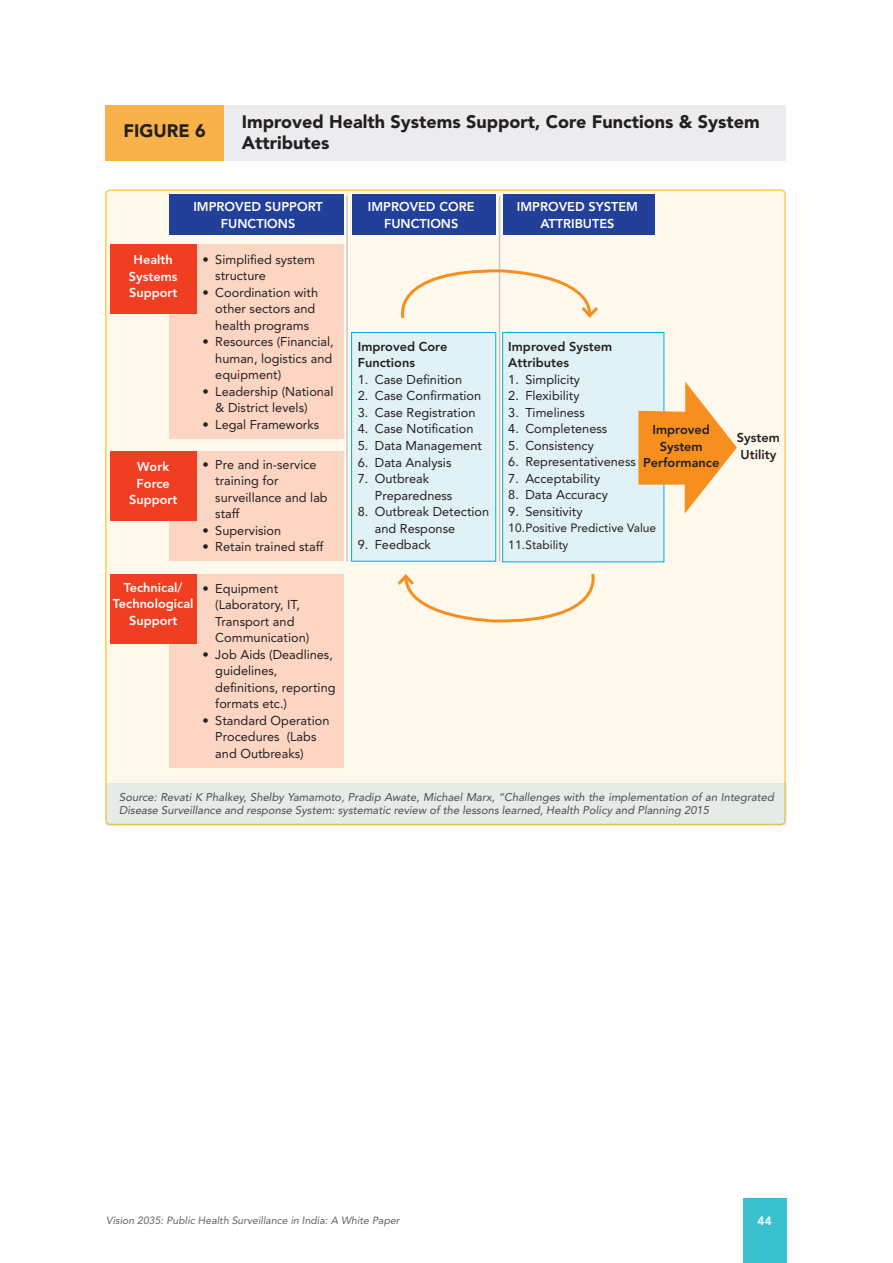
<style>
.page{position:relative;width:893px;height:1263px;background:#fff}
.page>*{position:absolute;margin:0;border:0;box-sizing:border-box;transform-origin:0 0}
.t1{font:900 18px/21px "Avenir LT Std";color:#231f20}
.t2{font:12.75px/16.5px "Avenir LT Std";color:#231f20}
.t3{font:800 12.75px/16.5px "Avenir LT Std";color:#fff;text-align:center}
.t4{font:800 12.75px/16.5px "Avenir LT Std";color:#231f20}
.t5{font:12px/16.5px "Avenir LT Std";color:#231f20}
.t6{font:800 12px "Avenir LT Std";color:#fff}
.t7{font:italic 11.25px/13.5px "Avenir LT Std";color:#4b4c4d}
.t8{font:italic 10.5px "Avenir LT Std";color:#636366}
</style>
<div class="page">
<div style="left:743px;top:1199px;width:43px;height:64px;background:#39c1cf"></div>
<div style="left:106px;top:190px;width:679px;height:634px;background:#fef9ec;border-radius:4px"></div>
<div style="left:106px;top:783px;width:681px;height:42px;background:#e5ece8"></div>
<hr style="left:499px;top:196px;width:1px;height:365px;background:#c7c8ca">
<div style="left:169px;top:194px;width:174px;height:40px;background:#223f99"></div>
<div style="left:352px;top:194px;width:144px;height:40px;background:#223f99"></div>
<div style="left:503px;top:194px;width:152px;height:40px;background:#223f99"></div>
<div style="left:351px;top:332px;width:145px;height:229px;background:#e0f2f5;border:1px solid #00acdd"></div>
<div style="left:502px;top:332px;width:162px;height:230px;background:#e0f2f5;border:1px solid #00acdd"></div>
<div style="left:169px;top:244px;width:174px;height:195px;background:#fdd6c3"></div>
<div style="left:169px;top:452px;width:174px;height:109px;background:#fdd6c3"></div>
<div style="left:169px;top:574px;width:174px;height:194px;background:#fdd6c3"></div>
<div style="left:111px;top:244px;width:86px;height:70px;background:#ef3e22"></div>
<div style="left:111px;top:451px;width:86px;height:70px;background:#ef3e22"></div>
<div style="left:111px;top:574px;width:86px;height:70px;background:#ef3e22"></div>
<svg style="left:401px;top:269px;width:197px;height:52px"></svg>
<svg style="left:397px;top:573px;width:198px;height:50px"></svg>
<svg style="left:638px;top:382px;width:99px;height:132px"></svg>
<hr style="left:346px;top:196px;width:2px;height:365px;background:#c7c8ca">
<div style="left:224px;top:105px;width:562px;height:55px;background:#ececee"></div>
<div style="left:106px;top:105px;width:118px;height:55px;background:#f9b24a"></div>
<h1 class="t1" style="left:124px;top:120px;width:84px">FIGURE 6</h1>
<h1 class="t1" style="left:242px;top:111px;width:519px">Improved Health Systems Support, Core Functions &amp; System<br>Attributes</h1>
<p class="t3" style="left:129px;top:251px;width:50px">Health<br>Systems<br>Support</p>
<p class="t3" style="left:129px;top:458px;width:50px">Work<br>Force<br>Support</p>
<p class="t3" style="left:193px;top:199px;width:131px">IMPROVED SUPPORT<br>FUNCTIONS</p>
<p class="t2" style="left:215px;top:251px;width:101px;text-indent:-13px">• Simplified system structure</p>
<p class="t2" style="left:215px;top:284px;width:104px;text-indent:-13px">• Coordination with other sectors and health programs</p>
<p class="t2" style="left:215px;top:333px;width:120px;text-align:justify;text-indent:-13px">• Resources (Financial, human, logistics and equipment)</p>
<p class="t2" style="left:215px;top:383px;width:120px;text-indent:-13px">• Leadership (National &amp; District levels)</p>
<p class="t2" style="left:203px;top:416px;width:118px">• Legal Frameworks</p>
<p class="t2" style="left:215px;top:456px;width:114px;text-indent:-13px">• Pre and in-service training for surveillance and lab staff</p>
<p class="t2" style="left:203px;top:522px;width:80px">• Supervision</p>
<p class="t2" style="left:203px;top:538px;width:122px">• Retain trained staff</p>
<p class="t3" style="left:113px;top:579px;width:82px">Technical/<br>Technological<br>Support</p>
<p class="t2" style="left:215px;top:580px;width:96px;text-indent:-13px">• Equipment (Laboratory, IT,<br>Transport and<br>Communication)</p>
<p class="t2" style="left:215px;top:646px;width:122px;text-indent:-13px">• Job Aids (Deadlines, guidelines, definitions, reporting formats etc.)</p>
<p class="t2" style="left:215px;top:712px;width:116px;text-indent:-13px">• Standard Operation<br>Procedures (Labs and Outbreaks)</p>
<p class="t3" style="left:368px;top:199px;width:108px">IMPROVED CORE<br>FUNCTIONS</p>
<p class="t3" style="left:517px;top:199px;width:123px">IMPROVED SYSTEM<br>ATTRIBUTES</p>
<p class="t4" style="left:358px;top:338px;width:91px">Improved Core<br>Functions</p>
<p class="t2" style="left:358px;top:371px;width:106px">1. Case Definition</p>
<p class="t2" style="left:358px;top:388px;width:125px">2. Case Confirmation</p>
<p class="t2" style="left:358px;top:404px;width:119px">3. Case Registration</p>
<p class="t2" style="left:358px;top:421px;width:117px">4. Case Notification</p>
<p class="t2" style="left:358px;top:437px;width:126px">5. Data Management</p>
<p class="t2" style="left:358px;top:454px;width:95px">6. Data Analysis</p>
<p class="t2" style="left:375px;top:470px;width:79px;text-indent:-17px">7. Outbreak<br>Preparedness</p>
<p class="t2" style="left:375px;top:503px;width:116px;text-indent:-17px">8. Outbreak Detection and Response</p>
<p class="t2" style="left:358px;top:536px;width:74px">9. Feedback</p>
<p class="t4" style="left:508px;top:338px;width:105px">Improved System<br>Attributes</p>
<p class="t2" style="left:508px;top:371px;width:73px">1. Simplicity</p>
<p class="t2" style="left:508px;top:388px;width:73px">2. Flexibility</p>
<p class="t2" style="left:508px;top:404px;width:78px">3. Timeliness</p>
<p class="t2" style="left:508px;top:421px;width:100px">4. Completeness</p>
<p class="t2" style="left:508px;top:437px;width:87px">5. Consistency</p>
<p class="t2" style="left:508px;top:454px;width:129px">6. Representativeness</p>
<p class="t2" style="left:508px;top:470px;width:93px">7. Acceptability</p>
<p class="t2" style="left:508px;top:487px;width:101px">8. Data Accuracy</p>
<p class="t2" style="left:508px;top:503px;width:76px">9. Sensitivity</p>
<p class="t5" style="left:508px;top:520px;width:149px">10.Positive Predictive Value<br>11.Stability</p>
<p class="t4" style="left:643px;top:422px;width:78px;text-align:center">Improved<br>System<br>Performance</p>
<p class="t4" style="left:737px;top:429px;width:44px">System<br>Utility</p>
<p class="t7" style="left:119px;top:790px;width:656px">Source: Revati K Phalkey, Shelby Yamamoto, Pradip Awate, Michael Marx, “Challenges with the implementation of an Integrated<br>Disease Surveillance and response System: systematic review of the lessons learned, Health Policy and Planning 2015</p>
<p class="t8" style="left:106px;top:1214px;width:295px">Vision 2035: Public Health Surveillance in India: A White Paper</p>
<p class="t6" style="left:757px;top:1214px;width:16px">44</p>
</div>
